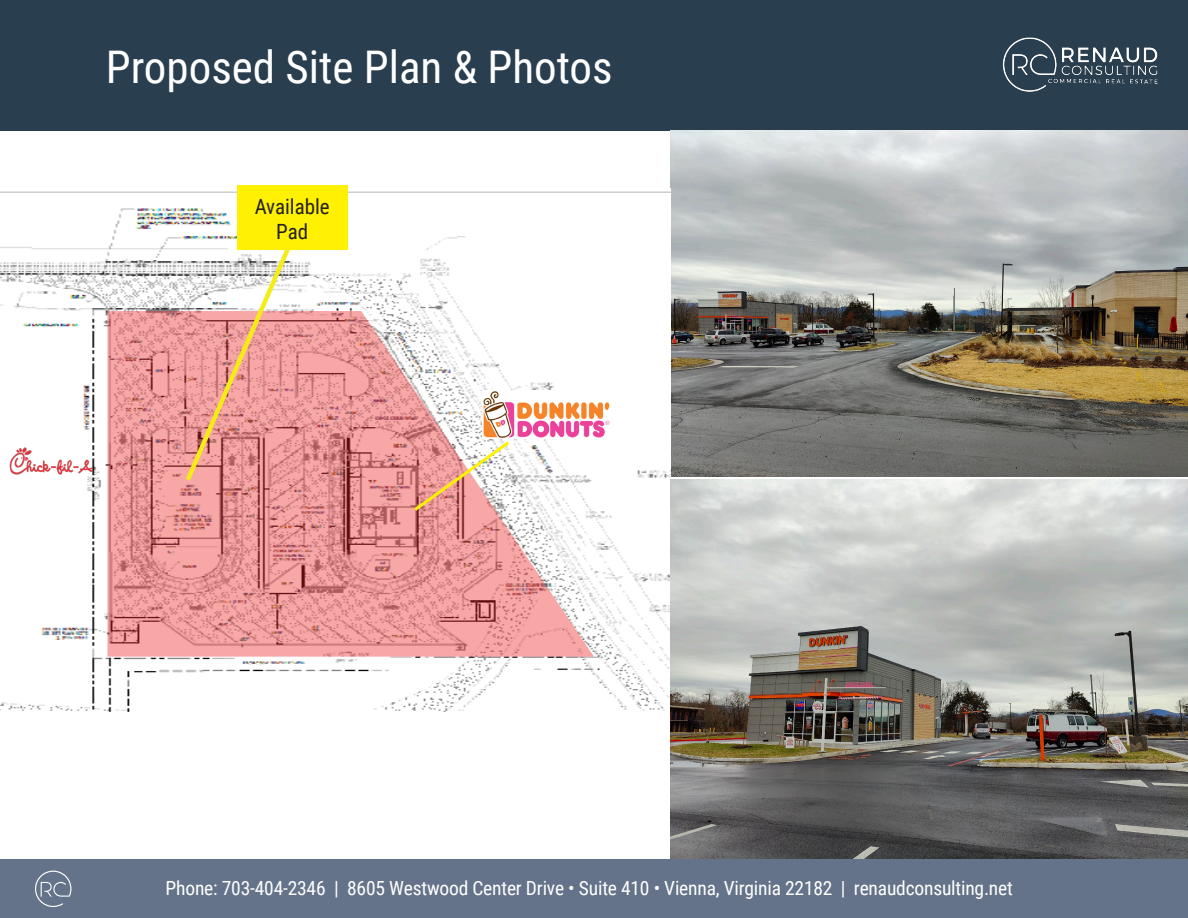
<style>
.page{position:relative;width:1188px;height:918px;background:#fff}
.page>*{position:absolute;margin:0;border:0;box-sizing:border-box;transform-origin:0 0}
.t1{font:45px "Roboto Condensed";color:#fff}
.t2{font:21px "Roboto Condensed";color:#231f20}
.t3{font:19.5px "Roboto Condensed";letter-spacing:-.01em;color:#fff}
</style>
<div class="page">
<div style="left:0;top:0;width:1188px;height:131px;background:#293e4f"></div>
<div style="left:0;top:859px;width:1188px;height:59px;background:#647389"></div>
<svg style="left:35px;top:871px;width:36px;height:36px"></svg>
<img style="left:1002px;top:37px;width:156px;height:55px">
<img style="left:671px;top:131px;width:517px;height:345px">
<img style="left:0;top:188px;width:671px;height:589px">
<svg style="left:107px;top:311px;width:487px;height:346px"></svg>
<svg style="left:411px;top:439px;width:101px;height:75px"></svg>
<img style="left:482px;top:391px;width:128px;height:48px">
<img style="left:5px;top:427px;width:92px;height:69px">
<svg style="left:182px;top:239px;width:113px;height:247px"></svg>
<div style="left:238px;top:185px;width:110px;height:65px;background:#fff101"></div>
<img style="left:671px;top:480px;width:517px;height:379px">
<p class="t1" style="left:106px;top:35px;width:508px">Proposed Site Plan &amp; Photos</p>
<p class="t2" style="left:255px;top:192px;width:77px">Available</p>
<p class="t2" style="left:276px;top:217px;width:34px">Pad</p>
<p class="t3" style="left:166px;top:874px;width:849px">Phone: 703-404-2346 | 8605 Westwood Center Drive • Suite 410 • Vienna, Virginia 22182 | renaudconsulting.net</p>
</div>
